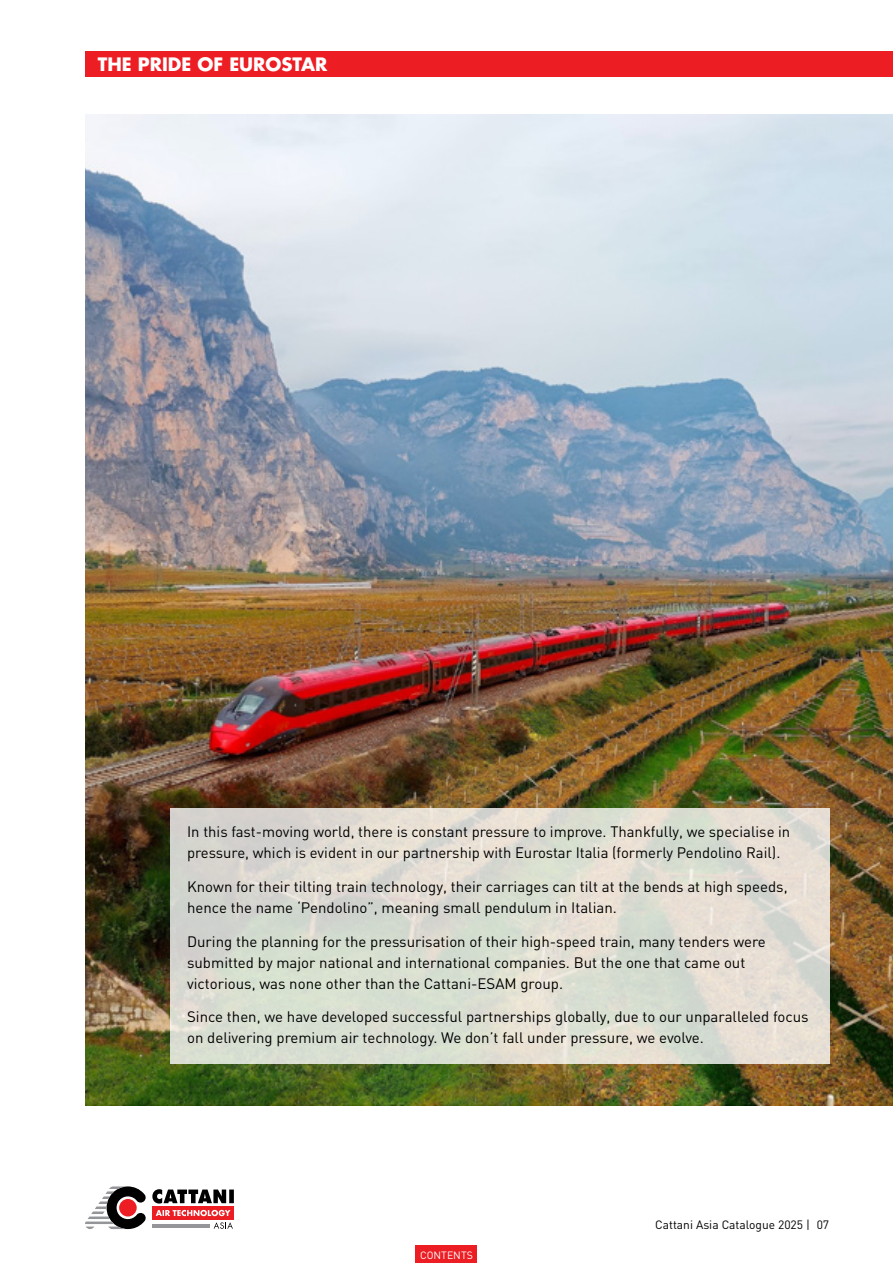
<style>
.page{position:relative;width:893px;height:1263px;background:#fff}
.page>*{position:absolute;margin:0;border:0;box-sizing:border-box;transform-origin:0 0}
.t1{font:700 18px "Futura LT";color:#fff}
.t2{font:15px/21px "DIN";color:#000}
.t3{font:12px "DIN";color:#000}
.t4{font:10.5px "DIN";color:#fff}
</style>
<div class="page">
<img style="left:85px;top:115px;width:808px;height:991px">
<svg style="left:170px;top:808px;width:659px;height:255px;background:#dcdcd1"></svg>
<svg style="left:85px;top:1186px;width:61px;height:43px"></svg>
<svg style="left:152px;top:1189px;width:82px;height:14px"></svg>
<div style="left:152px;top:1206px;width:82px;height:13px;background:#ed1d24"></div>
<svg style="left:156px;top:1210px;width:74px;height:6px"></svg>
<hr style="left:152px;top:1224px;width:58px;height:3px;background:#939598">
<svg style="left:214px;top:1222px;width:19px;height:7px"></svg>
<div style="left:85px;top:51px;width:808px;height:26px;background:#ed1d24"></div>
<div style="left:416px;top:1246px;width:61px;height:17px;background:#ed1d24"></div>
<p class="t1" style="left:98px;top:52px;width:231px">THE PRIDE OF EUROSTAR</p>
<p class="t2" style="left:187px;top:821px;width:605px">In this fast-moving world, there is constant pressure to improve. Thankfully, we specialise in pressure, which is evident in our partnership with Eurostar Italia (formerly Pendolino Rail).</p>
<p class="t2" style="left:187px;top:876px;width:602px">Known for their tilting train technology, their carriages can tilt at the bends at high speeds, hence the name ‘Pendolino”, meaning small pendulum in Italian.</p>
<p class="t2" style="left:187px;top:930px;width:580px">During the planning for the pressurisation of their high-speed train, many tenders were submitted by major national and international companies. But the one that came out victorious, was none other than the Cattani-ESAM group.</p>
<p class="t2" style="left:187px;top:1006px;width:623px">Since then, we have developed successful partnerships globally, due to our unparalleled focus on delivering premium air technology. We don’t fall under pressure, we evolve.</p>
<p class="t4" style="left:420px;top:1248px;width:54px">CONTENTS</p>
<p class="t3" style="left:655px;top:1217px;width:176px">Cattani Asia Catalogue 2025 | 07</p>
</div>
